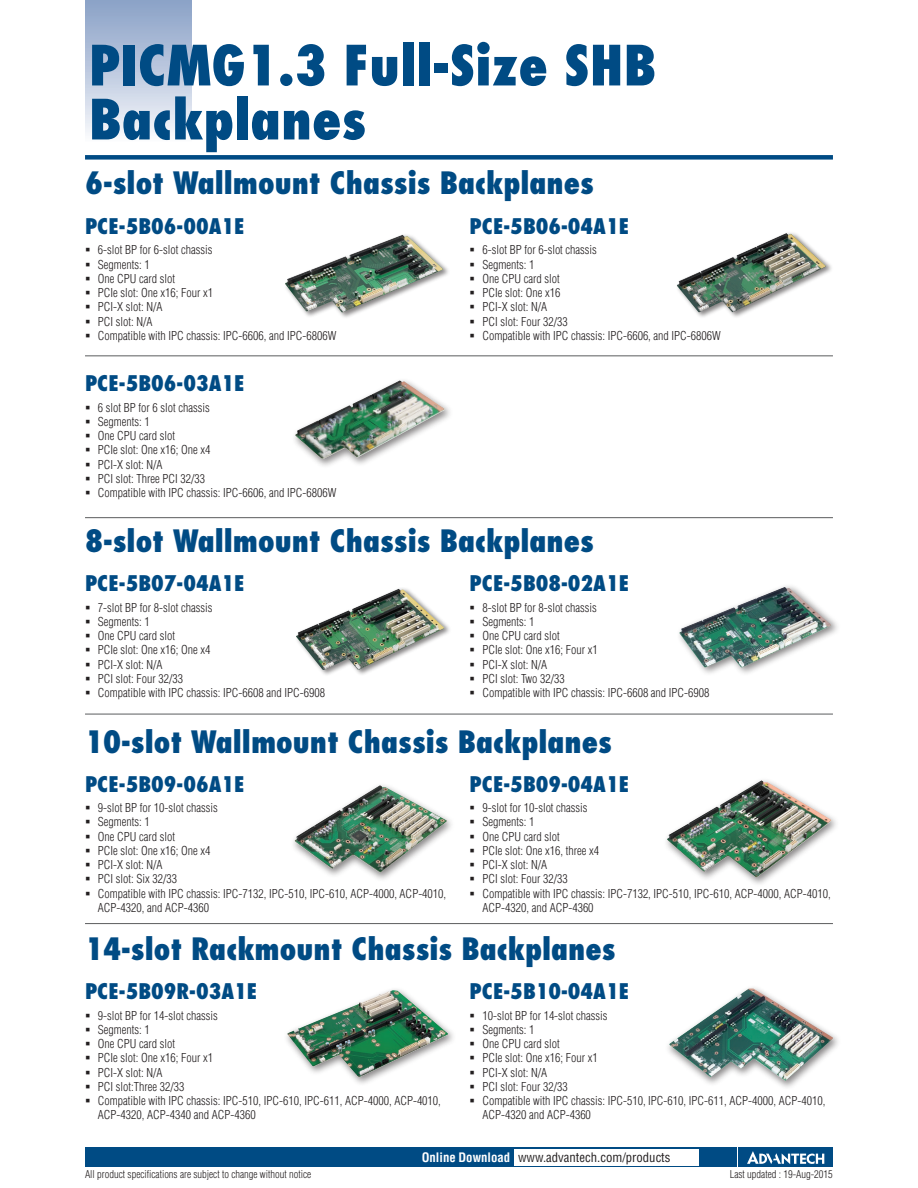
<style>
.page{position:relative;width:918px;height:1188px;background:#fff}
.page>*{position:absolute;margin:0;border:0;box-sizing:border-box;transform-origin:0 0}
.t1{font:800 condensed 54px/54px "Futura";color:#004b84}
.t2{font:800 condensed 30px "Futura";color:#004b84}
.t3{font:800 condensed 21px "Futura";color:#004b84}
.t4{font:condensed 12.75px "Helvetica";color:#231f20}
.t5{font:300 condensed 12px/14.2px "Helvetica";color:#231f20}
.t6{font:300 condensed 10.5px "Helvetica";color:#231f20}
.s1{font-weight:700;color:#fff}
</style>
<div class="page">
<div style="left:85px;top:155px;width:748px;height:5px;background:#004b84"></div>
<div style="left:85px;top:1147px;width:651px;height:20px;background:#004b84"></div>
<div style="left:738px;top:1147px;width:95px;height:20px;background:#004b84"></div>
<svg style="left:747px;top:1151px;width:77px;height:13px"></svg>
<div style="left:514px;top:1149px;width:184px;height:16px;background:#fff"></div>
<div style="left:284px;top:232px;width:167px;height:87px;background:#231f20;opacity:.55"></div>
<img style="left:285px;top:235px;width:158px;height:77px">
<hr style="left:85px;top:714px;width:748px;height:1px;background:#57585a">
<hr style="left:85px;top:923px;width:748px;height:1px;background:#57585a">
<hr style="left:85px;top:517px;width:748px;height:1px;background:#57585a">
<hr style="left:85px;top:356px;width:748px;height:1px;background:#57585a">
<div style="left:676px;top:231px;width:158px;height:88px;background:#231f20;opacity:.55"></div>
<img style="left:676px;top:233px;width:150px;height:80px">
<div style="left:295px;top:587px;width:157px;height:89px;background:#231f20;opacity:.55"></div>
<img style="left:296px;top:589px;width:149px;height:81px">
<div style="left:676px;top:583px;width:165px;height:94px;background:#231f20;opacity:.55"></div>
<img style="left:679px;top:587px;width:152px;height:81px">
<img style="left:669px;top:989px;width:164px;height:92px">
<div style="left:290px;top:782px;width:166px;height:100px;background:#231f20;opacity:.55"></div>
<img style="left:295px;top:785px;width:153px;height:87px">
<img style="left:667px;top:780px;width:165px;height:97px">
<div style="left:291px;top:378px;width:162px;height:91px;background:#231f20;opacity:.55"></div>
<img style="left:295px;top:380px;width:150px;height:79px">
<img style="left:287px;top:990px;width:161px;height:87px">
<div style="left:85px;top:0;width:106px;height:143px;background:linear-gradient(to bottom,#879fc5,#fafafd)"></div>
<h1 class="t1" style="left:89px;top:38px;width:569px">PICMG1.3 Full-Size SHB<br>Backplanes</h1>
<h2 class="t2" style="left:85px;top:164px;width:510px">6-slot Wallmount Chassis Backplanes</h2>
<h3 class="t3" style="left:85px;top:212px;width:161px">PCE-5B06-00A1E</h3>
<p class="t5" style="left:98px;top:243px;width:240px">6-slot BP for 6-slot chassis<br>Segments: 1<br>One CPU card slot<br>PCIe slot: One x16; Four x1<br>PCI-X slot: N/A<br>PCI slot: N/A<br>Compatible with IPC chassis: IPC-6606, and IPC-6806W</p>
<h3 class="t3" style="left:85px;top:370px;width:161px">PCE-5B06-03A1E</h3>
<p class="t5" style="left:98px;top:400px;width:240px">6 slot BP for 6 slot chassis<br>Segments: 1<br>One CPU card slot<br>PCIe slot: One x16; One x4<br>PCI-X slot: N/A<br>PCI slot: Three PCI 32/33<br>Compatible with IPC chassis: IPC-6606, and IPC-6806W</p>
<h3 class="t3" style="left:470px;top:212px;width:161px">PCE-5B06-04A1E</h3>
<p class="t5" style="left:482px;top:243px;width:240px">6-slot BP for 6-slot chassis<br>Segments: 1<br>One CPU card slot<br>PCIe slot: One x16<br>PCI-X slot: N/A<br>PCI slot: Four 32/33<br>Compatible with IPC chassis: IPC-6606, and IPC-6806W</p>
<h2 class="t2" style="left:85px;top:522px;width:510px">8-slot Wallmount Chassis Backplanes</h2>
<h3 class="t3" style="left:470px;top:570px;width:161px">PCE-5B08-02A1E</h3>
<p class="t5" style="left:482px;top:600px;width:229px">8-slot BP for 8-slot chassis<br>Segments: 1<br>One CPU card slot<br>PCIe slot: One x16; Four x1<br>PCI-X slot: N/A<br>PCI slot: Two 32/33<br>Compatible with IPC chassis: IPC-6608 and IPC-6908</p>
<h3 class="t3" style="left:85px;top:570px;width:161px">PCE-5B07-04A1E</h3>
<p class="t5" style="left:98px;top:600px;width:229px">7-slot BP for 8-slot chassis<br>Segments: 1<br>One CPU card slot<br>PCIe slot: One x16; One x4<br>PCI-X slot: N/A<br>PCI slot: Four 32/33<br>Compatible with IPC chassis: IPC-6608 and IPC-6908</p>
<h2 class="t2" style="left:85px;top:723px;width:529px">10-slot Wallmount Chassis Backplanes</h2>
<h3 class="t3" style="left:85px;top:770px;width:161px">PCE-5B09-06A1E</h3>
<p class="t5" style="left:98px;top:801px;width:350px">9-slot BP for 10-slot chassis<br>Segments: 1<br>One CPU card slot<br>PCIe slot: One x16; One x4<br>PCI-X slot: N/A<br>PCI slot: Six 32/33<br>Compatible with IPC chassis: IPC-7132, IPC-510, IPC-610, ACP-4000, ACP-4010,<br>ACP-4320, and ACP-4360</p>
<h3 class="t3" style="left:470px;top:770px;width:161px">PCE-5B09-04A1E</h3>
<p class="t5" style="left:482px;top:801px;width:350px">9-slot for 10-slot chassis<br>Segments: 1<br>One CPU card slot<br>PCIe slot: One x16, three x4<br>PCI-X slot: N/A<br>PCI slot: Four 32/33<br>Compatible with IPC chassis: IPC-7132, IPC-510, IPC-610, ACP-4000, ACP-4010,<br>ACP-4320, and ACP-4360</p>
<h2 class="t2" style="left:85px;top:930px;width:532px">14-slot Rackmount Chassis Backplanes</h2>
<h3 class="t3" style="left:85px;top:978px;width:174px">PCE-5B09R-03A1E</h3>
<p class="t5" style="left:98px;top:1008px;width:345px">9-slot BP for 14-slot chassis<br>Segments: 1<br>One CPU card slot<br>PCIe slot: One x16; Four x1<br>PCI-X slot: N/A<br>PCI slot:Three 32/33<br>Compatible with IPC chassis: IPC-510, IPC-610, IPC-611, ACP-4000, ACP-4010,<br>ACP-4320, ACP-4340 and ACP-4360</p>
<h3 class="t3" style="left:470px;top:978px;width:161px">PCE-5B10-04A1E</h3>
<p class="t5" style="left:482px;top:1008px;width:345px">10-slot BP for 14-slot chassis<br>Segments: 1<br>One CPU card slot<br>PCIe slot: One x16; Four x1<br>PCI-X slot: N/A<br>PCI slot: Four 32/33<br>Compatible with IPC chassis: IPC-510, IPC-610, IPC-611, ACP-4000, ACP-4010,<br>ACP-4320 and ACP-4360</p>
<p class="t4" style="left:422px;top:1150px;width:250px"><span class="s1">Online Download</span> www.advantech.com/products</p>
<p class="t6" style="left:85px;top:1168px;width:228px">All product specifications are subject to change without notice</p>
<p class="t6" style="left:730px;top:1168px;width:105px">Last updated : 19-Aug-2015</p>
</div>
